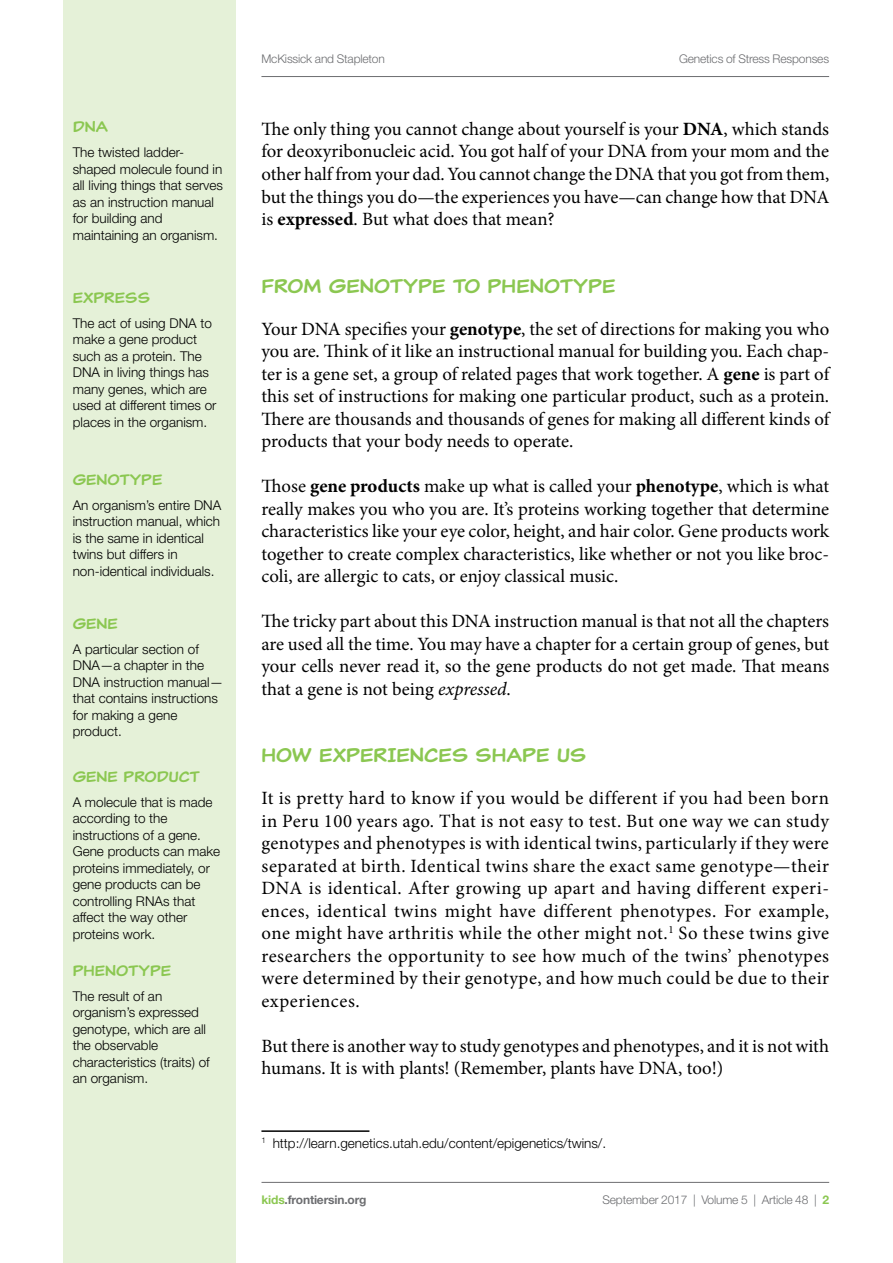
<style>
.page{position:relative;width:893px;height:1263px;background:#fff}
.page>*{position:absolute;margin:0;border:0;box-sizing:border-box;transform-origin:0 0}
.t1{font:19.5px "Classic Comic";color:#8bc751}
.t2{font:18.75px/22.5px "Minion Pro";color:#000;text-align:justify}
.t3{font:15px "Classic Comic";color:#8bc751}
.t4{font:300 13.5px/16.5px "Helvetica Neue LT Std";color:#000}
.t5{font:300 12px "Helvetica Neue LT Std";letter-spacing:-.015em;color:#6d6e71}
.t6{font:700 12px "Helvetica Neue LT Std";letter-spacing:-.015em;color:#6d6e71}
.s1{font-weight:700}
.s2{font-style:italic}
.s3{color:#8bc751}
.s4{font-weight:700;color:#8bc751}
</style>
<div class="page">
<div style="left:64px;top:0;width:172px;height:1263px;background:#e5f1d8"></div>
<hr style="left:261px;top:76px;width:568px;height:1px;background:#6d6e71">
<hr style="left:261px;top:1182px;width:568px;height:1px;background:#6d6e71">
<hr style="left:261px;top:1130px;width:108px;height:2px;background:#000">
<p class="t3" style="left:73px;top:117px;width:37px">DNA</p>
<p class="t4" style="left:73px;top:144px;width:152px">The twisted ladder&shy;shaped molecule found in all living things that serves as an instruction manual for building and maintaining an organism.</p>
<p class="t3" style="left:73px;top:288px;width:79px">EXPRESS</p>
<p class="t4" style="left:73px;top:315px;width:145px">The act of using DNA to make a gene product such as a protein. The<br>DNA in living things has many genes, which are used at different times or places in the organism.</p>
<p class="t3" style="left:73px;top:470px;width:91px">GENOTYPE</p>
<p class="t4" style="left:73px;top:496px;width:150px">An organism’s entire DNA instruction manual, which is the same in identical twins but differs in non-identical individuals.</p>
<p class="t3" style="left:73px;top:614px;width:47px">GENE</p>
<p class="t4" style="left:73px;top:640px;width:152px">A particular section of<br>DNA—a chapter in the<br>DNA instruction manual— that contains instructions for making a gene product.</p>
<p class="t3" style="left:73px;top:766px;width:129px">GENE PRODUCT</p>
<p class="t4" style="left:73px;top:793px;width:149px">A molecule that is made according to the instructions of a gene.<br>Gene products can make proteins immediately, or gene products can be controlling RNAs that affect the way other proteins work.</p>
<p class="t3" style="left:73px;top:960px;width:100px">PHENOTYPE</p>
<p class="t4" style="left:73px;top:987px;width:139px">The result of an organism’s expressed genotype, which are all the observable characteristics (traits) of an organism.</p>
<p class="t5" style="left:261px;top:51px;width:125px">McKissick and Stapleton</p>
<p class="t5" style="left:679px;top:51px;width:152px">Genetics of Stress Responses</p>
<p class="t2" style="left:261px;top:118px;width:569px">The only thing you cannot change about yourself is your <span class="s1">DNA</span>, which stands for deoxyribonucleic acid. You got half of your DNA from your mom and the other half from your dad. You cannot change the DNA that you got from them, but the things you do—the experiences you have—can change how that DNA is <span class="s1">expressed</span>. But what does that mean?</p>
<p class="t1" style="left:261px;top:273px;width:356px">FROM GENOTYPE TO PHENOTYPE</p>
<p class="t2" style="left:261px;top:317px;width:569px">Your DNA specifies your <span class="s1">genotype</span>, the set of directions for making you who you are. Think of it like an instructional manual for building you. Each chap&shy;ter is a gene set, a group of related pages that work together. A <span class="s1">gene</span> is part of this set of instructions for making one particular product, such as a protein.<br>There are thousands and thousands of genes for making all different kinds of products that your body needs to operate.</p>
<p class="t2" style="left:261px;top:475px;width:569px">Those <span class="s1">gene products</span> make up what is called your <span class="s1">phenotype</span>, which is what really makes you who you are. It’s proteins working together that determine characteristics like your eye color, height, and hair color. Gene products work together to create complex characteristics, like whether or not you like broc&shy;coli, are allergic to cats, or enjoy classical music.</p>
<p class="t2" style="left:261px;top:610px;width:569px">The tricky part about this DNA instruction manual is that not all the chapters are used all the time. You may have a chapter for a certain group of genes, but your cells never read it, so the gene products do not get made. That means that a gene is not being <span class="s2">expressed</span>.</p>
<p class="t1" style="left:261px;top:742px;width:326px">HOW EXPERIENCES SHAPE US</p>
<p class="t2" style="left:261px;top:787px;width:569px">It is pretty hard to know if you would be different if you had been born in Peru 100 years ago. That is not easy to test. But one way we can study genotypes and phenotypes is with identical twins, particularly if they were separated at birth. Identical twins share the exact same genotype—their DNA is identical. After growing up apart and having different experi&shy;ences, identical twins might have different phenotypes. For example, one might have arthritis while the other might not.<sup>1</sup> So these twins give researchers the opportunity to see how much of the twins’ phenotypes were determined by their genotype, and how much could be due to their experiences.</p>
<p class="t2" style="left:261px;top:1034px;width:569px">But there is another way to study genotypes and phenotypes, and it is not with humans. It is with plants! (Remember, plants have DNA, too!)</p>
<p class="t4" style="left:261px;top:1134px;width:346px"><sup>1</sup> http://learn.genetics.utah.edu/content/epigenetics/twins/.</p>
<p class="t6" style="left:261px;top:1192px;width:107px"><span class="s3">kids</span>.frontiersin.org</p>
<p class="t5" style="left:602px;top:1192px;width:228px">September 2017 | Volume 5 | Article 48 | <span class="s4">2</span></p>
</div>
